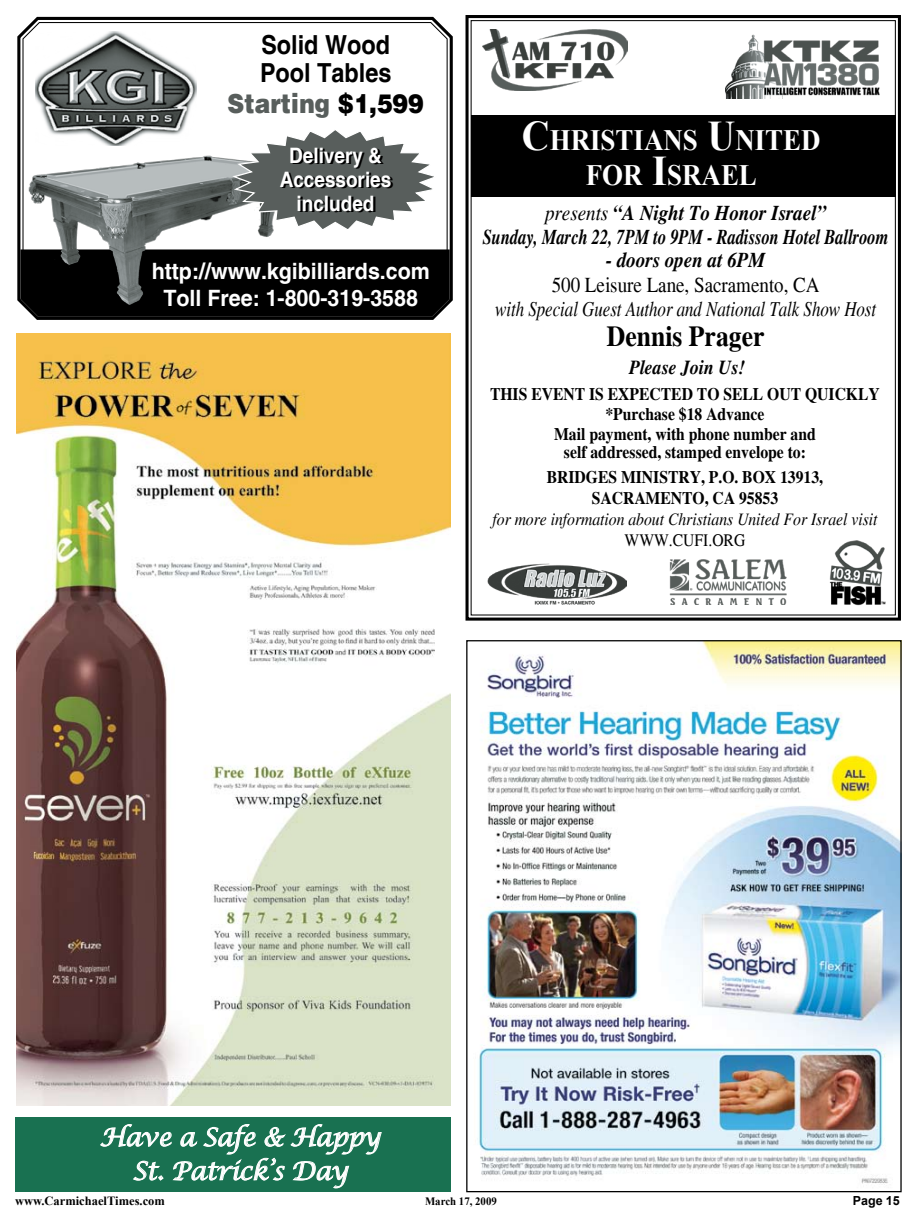
<style>
.page{position:relative;width:916px;height:1223px;background:#fff}
.page>*{position:absolute;margin:0;border:0;box-sizing:border-box;transform-origin:0 0}
.t1{font:700 29.5px/35px "Times New Roman";color:#fff;text-align:center;scale:.91 1}
.t2{font:700 28.5px "Times";color:#000;scale:.9 1}
.t3{font:700 26.25px/27.5px "Helvetica";color:#000;scale:.89 1}
.t4{font:900 26.25px "Helvetica";color:#585e5c;scale:.89 1}
.t5{font:italic 25px/33.8px "Lucida Calligraphy";letter-spacing:-.025em;color:#fff;text-align:center}
.t6{font:700 22.5px/27px "Helvetica";color:#fff;text-align:center;scale:.95 1}
.t7{font:700 21.25px/23.8px "Helvetica";color:#fff;text-align:center;scale:.89 1}
.t8{font:italic 700 21px/23.5px "Times";color:#000;text-align:center;scale:.9 1}
.t9{font:italic 21px "Times";color:#000;scale:.8 1}
.t10{font:21px "Times";color:#000;scale:.9 1}
.t11{font:italic 700 19.75px "Times";color:#000;scale:.9 1}
.t12{font:700 17.38px/20px "Times";color:#000;text-align:center;scale:.9 1}
.t13{font:italic 17.38px "Times";color:#000;scale:.9 1}
.t14{font:17.38px "Times";color:#000;scale:.9 1}
.t15{font:700 12.5px "Times New Roman";color:#000}
.t16{font:700 12.5px "Arial";color:#000}
.t17{font:700 11.25px "Times New Roman";color:#000;scale:.96 1}
.s1{color:#000}
.s2{font-size:42.25px}
.s3{font-weight:400}
</style>
<div class="page">
<img style="left:477px;top:642px;width:422px;height:543px">
<svg style="left:465px;top:15px;width:436px;height:606px"></svg>
<div style="left:471px;top:116px;width:424px;height:81px;background:#000"></div>
<img style="left:482px;top:30px;width:145px;height:61px">
<img style="left:725px;top:33px;width:162px;height:65px">
<img style="left:664px;top:555px;width:131px;height:50px">
<img style="left:485px;top:558px;width:141px;height:51px">
<img style="left:826px;top:540px;width:60px;height:68px">
<img style="left:17px;top:333px;width:433px;height:772px">
<svg style="left:17px;top:16px;width:436px;height:304px"></svg>
<svg style="left:22px;top:21px;width:426px;height:294px"></svg>
<img style="left:28px;top:144px;width:271px;height:166px">
<svg style="left:230px;top:128px;width:210px;height:103px"></svg>
<img style="left:36px;top:32px;width:160px;height:113px">
<div style="left:15px;top:1117px;width:435px;height:74px;background:#197151"></div>
<svg style="left:100px;top:1124px;width:282px;height:64px"></svg>
<h3 class="t3" style="left:260px;top:32px;width:149px">Solid Wood<br>Pool Tables</h3>
<h3 class="t4" style="left:227px;top:87px;width:222px">Starting <span class="s1">$1,599</span></h3>
<p class="t7" style="left:279px;top:145px;width:127px">Delivery &amp;<br>Accessories included</p>
<p class="t6" style="left:152px;top:259px;width:294px">http://www.kgibilliards.com<br>Toll Free: 1-800-319-3588</p>
<h1 class="t1" style="left:521px;top:122px;width:329px"><span class="s2">C</span>HRISTIANS <span class="s2">U</span>NITED<br>FOR <span class="s2">I</span>SRAEL</h1>
<p class="t8" style="left:482px;top:202px;width:452px"><span class="s3">presents</span> “A Night To Honor Israel”<br>Sunday, March 22, 7PM to 9PM - Radisson Hotel Ballroom</p>
<p class="t8" style="left:605px;top:249px;width:178px">- doors open at 6PM</p>
<p class="t10" style="left:551px;top:273px;width:299px">500 Leisure Lane, Sacramento, CA</p>
<p class="t9" style="left:495px;top:297px;width:477px">with Special Guest Author and National Talk Show Host</p>
<h2 class="t2" style="left:606px;top:319px;width:177px">Dennis Prager</h2>
<p class="t11" style="left:628px;top:356px;width:130px">Please Join Us!</p>
<p class="t12" style="left:490px;top:384px;width:434px">THIS EVENT IS EXPECTED TO SELL OUT QUICKLY *Purchase $18 Advance<br>Mail payment, with phone number and</p>
<p class="t12" style="left:546px;top:439px;width:308px;line-height:25.6px">self addressed, stamped envelope to:<br>BRIDGES MINISTRY, P.O. BOX 13913,</p>
<p class="t12" style="left:591px;top:488px;width:208px">SACRAMENTO, CA 95853</p>
<p class="t13" style="left:492px;top:509px;width:429px">for more information about Christians United For Israel visit</p>
<p class="t14" style="left:624px;top:529px;width:136px">WWW.CUFI.ORG</p>
<h3 class="t5" style="left:100px;top:1121px;width:282px">Have a Safe &amp; Happy<br>St. Patrick’s Day</h3>
<p class="t15" style="left:15px;top:1191px;width:151px">www.CarmichaelTimes.com</p>
<p class="t17" style="left:425px;top:1193px;width:76px">March 17, 2009</p>
<p class="t16" style="left:852px;top:1192px;width:48px">Page 15</p>
</div>
